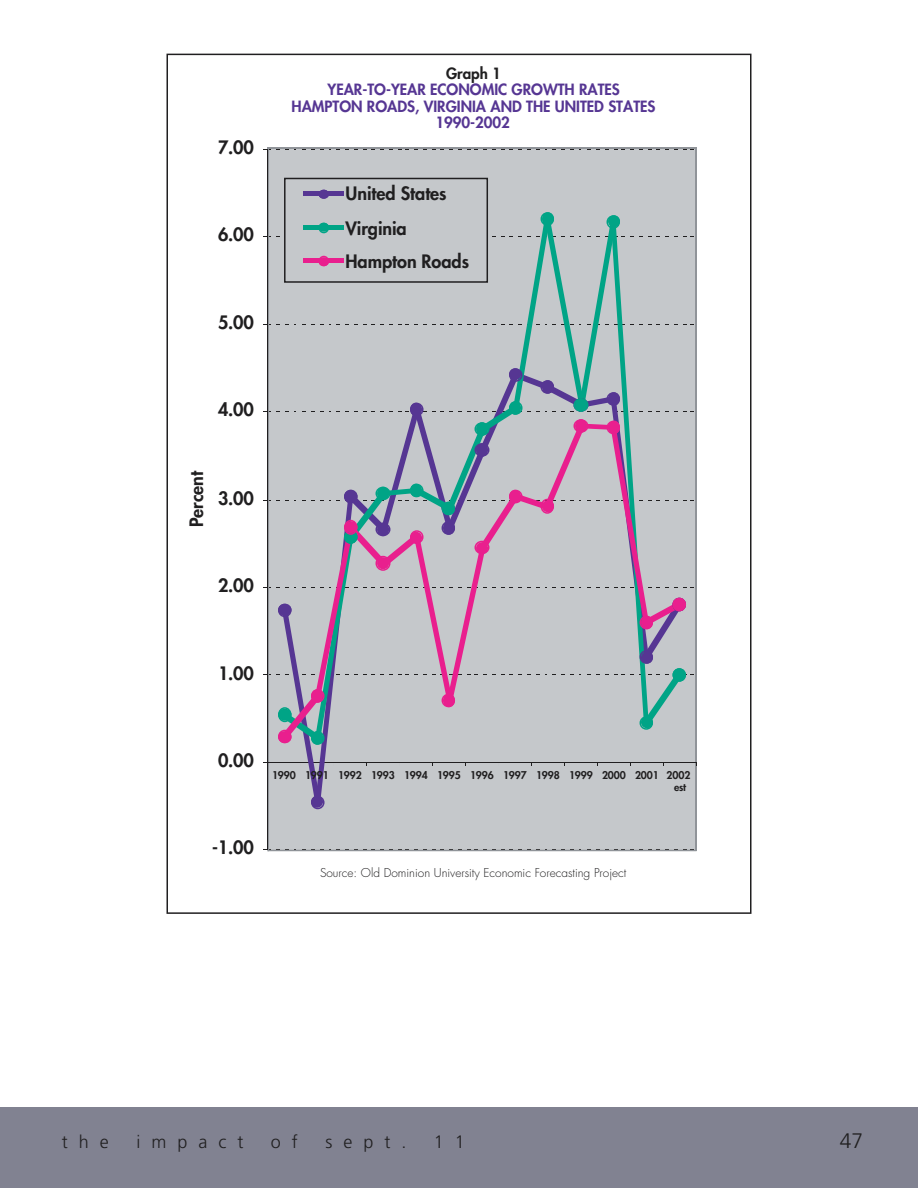
<style>
.page{position:relative;width:918px;height:1188px;background:#fff}
.page>*{position:absolute;margin:0;border:0;box-sizing:border-box;transform-origin:0 0}
.t1{font:300 21px "Frutiger";color:#201f20}
.t2{font:800 18px/33.8px "Futura";color:#201f20}
.t3{font:300 18px "Frutiger";letter-spacing:.61em;color:#201f20}
.t4{font:800 15.15px/16.5px "Futura";color:#563693;text-align:center}
.t5{font:800 15.15px "Futura";color:#201f20}
.t6{font:300 11.85px "Futura";color:#201f20}
.t7{font:800 10.5px/12px "Futura";letter-spacing:-.01em;color:#201f20}
</style>
<div class="page">
<div style="left:0;top:1108px;width:918px;height:80px;background:#818291"></div>
<svg style="left:268px;top:148px;width:429px;height:703px;background:#bdbfc5"></svg>
<div style="left:278px;top:604px;width:14px;height:12px;background:#563693;border-radius:50%"></div>
<div style="left:278px;top:604px;width:14px;height:13px;border:2px solid #563693;border-radius:50%"></div>
<div style="left:311px;top:796px;width:12px;height:12px;background:#563693;border-radius:50%"></div>
<div style="left:311px;top:796px;width:14px;height:13px;border:2px solid #563693;border-radius:50%"></div>
<div style="left:344px;top:490px;width:14px;height:13px;background:#563693;border-radius:50%"></div>
<div style="left:344px;top:490px;width:14px;height:13px;border:2px solid #563693;border-radius:50%"></div>
<div style="left:377px;top:523px;width:12px;height:13px;background:#563693;border-radius:50%"></div>
<div style="left:375px;top:523px;width:15px;height:13px;border:2px solid #563693;border-radius:50%"></div>
<div style="left:410px;top:403px;width:12px;height:13px;background:#563693;border-radius:50%"></div>
<div style="left:410px;top:403px;width:14px;height:13px;border:2px solid #563693;border-radius:50%"></div>
<div style="left:443px;top:521px;width:12px;height:14px;background:#563693;border-radius:50%"></div>
<div style="left:442px;top:521px;width:13px;height:14px;border:2px solid #563693;border-radius:50%"></div>
<div style="left:476px;top:443px;width:12px;height:14px;background:#563693;border-radius:50%"></div>
<div style="left:474px;top:443px;width:15px;height:14px;border:2px solid #563693;border-radius:50%"></div>
<div style="left:509px;top:368px;width:12px;height:12px;background:#563693;border-radius:50%"></div>
<div style="left:509px;top:368px;width:14px;height:14px;border:2px solid #563693;border-radius:50%"></div>
<div style="left:542px;top:380px;width:12px;height:14px;background:#563693;border-radius:50%"></div>
<div style="left:541px;top:380px;width:13px;height:14px;border:2px solid #563693;border-radius:50%"></div>
<div style="left:608px;top:392px;width:12px;height:14px;background:#563693;border-radius:50%"></div>
<div style="left:607px;top:392px;width:13px;height:14px;border:2px solid #563693;border-radius:50%"></div>
<div style="left:641px;top:652px;width:12px;height:12px;background:#563693;border-radius:50%"></div>
<div style="left:640px;top:650px;width:13px;height:14px;border:2px solid #563693;border-radius:50%"></div>
<div style="left:278px;top:709px;width:14px;height:12px;background:#00a486;border-radius:50%"></div>
<div style="left:278px;top:707px;width:14px;height:15px;border:2px solid #00a486;border-radius:50%"></div>
<div style="left:311px;top:731px;width:12px;height:14px;background:#00a486;border-radius:50%"></div>
<div style="left:311px;top:731px;width:14px;height:14px;border:2px solid #00a486;border-radius:50%"></div>
<div style="left:344px;top:530px;width:14px;height:14px;background:#00a486;border-radius:50%"></div>
<div style="left:344px;top:530px;width:14px;height:14px;border:2px solid #00a486;border-radius:50%"></div>
<div style="left:377px;top:487px;width:12px;height:13px;background:#00a486;border-radius:50%"></div>
<div style="left:375px;top:487px;width:15px;height:13px;border:2px solid #00a486;border-radius:50%"></div>
<div style="left:410px;top:484px;width:12px;height:13px;background:#00a486;border-radius:50%"></div>
<div style="left:410px;top:484px;width:14px;height:13px;border:2px solid #00a486;border-radius:50%"></div>
<div style="left:443px;top:502px;width:12px;height:13px;background:#00a486;border-radius:50%"></div>
<div style="left:442px;top:502px;width:13px;height:13px;border:2px solid #00a486;border-radius:50%"></div>
<div style="left:476px;top:422px;width:12px;height:14px;background:#00a486;border-radius:50%"></div>
<div style="left:474px;top:422px;width:15px;height:14px;border:2px solid #00a486;border-radius:50%"></div>
<div style="left:509px;top:401px;width:12px;height:14px;background:#00a486;border-radius:50%"></div>
<div style="left:509px;top:401px;width:14px;height:14px;border:2px solid #00a486;border-radius:50%"></div>
<div style="left:542px;top:212px;width:12px;height:14px;background:#00a486;border-radius:50%"></div>
<div style="left:541px;top:212px;width:13px;height:14px;border:2px solid #00a486;border-radius:50%"></div>
<div style="left:575px;top:398px;width:12px;height:14px;background:#00a486;border-radius:50%"></div>
<div style="left:573px;top:398px;width:15px;height:14px;border:2px solid #00a486;border-radius:50%"></div>
<div style="left:608px;top:215px;width:12px;height:12px;background:#00a486;border-radius:50%"></div>
<div style="left:607px;top:215px;width:13px;height:14px;border:2px solid #00a486;border-radius:50%"></div>
<div style="left:641px;top:716px;width:12px;height:12px;background:#00a486;border-radius:50%"></div>
<div style="left:640px;top:716px;width:13px;height:14px;border:2px solid #00a486;border-radius:50%"></div>
<div style="left:673px;top:668px;width:13px;height:14px;background:#00a486;border-radius:50%"></div>
<div style="left:673px;top:668px;width:13px;height:14px;border:2px solid #00a486;border-radius:50%"></div>
<div style="left:278px;top:731px;width:14px;height:12px;background:#e91f8e;border-radius:50%"></div>
<div style="left:278px;top:730px;width:14px;height:13px;border:2px solid #e91f8e;border-radius:50%"></div>
<div style="left:311px;top:689px;width:12px;height:14px;background:#e91f8e;border-radius:50%"></div>
<div style="left:311px;top:689px;width:14px;height:14px;border:2px solid #e91f8e;border-radius:50%"></div>
<div style="left:344px;top:521px;width:14px;height:12px;background:#e91f8e;border-radius:50%"></div>
<div style="left:344px;top:520px;width:14px;height:15px;border:2px solid #e91f8e;border-radius:50%"></div>
<div style="left:377px;top:557px;width:12px;height:12px;background:#e91f8e;border-radius:50%"></div>
<div style="left:375px;top:556px;width:15px;height:15px;border:2px solid #e91f8e;border-radius:50%"></div>
<div style="left:410px;top:532px;width:12px;height:12px;background:#e91f8e;border-radius:50%"></div>
<div style="left:410px;top:530px;width:14px;height:14px;border:2px solid #e91f8e;border-radius:50%"></div>
<div style="left:443px;top:694px;width:12px;height:13px;background:#e91f8e;border-radius:50%"></div>
<div style="left:442px;top:694px;width:13px;height:13px;border:2px solid #e91f8e;border-radius:50%"></div>
<div style="left:476px;top:542px;width:12px;height:12px;background:#e91f8e;border-radius:50%"></div>
<div style="left:474px;top:541px;width:15px;height:13px;border:2px solid #e91f8e;border-radius:50%"></div>
<div style="left:509px;top:490px;width:12px;height:13px;background:#e91f8e;border-radius:50%"></div>
<div style="left:509px;top:490px;width:14px;height:13px;border:2px solid #e91f8e;border-radius:50%"></div>
<div style="left:542px;top:500px;width:12px;height:12px;background:#e91f8e;border-radius:50%"></div>
<div style="left:541px;top:499px;width:13px;height:15px;border:2px solid #e91f8e;border-radius:50%"></div>
<div style="left:575px;top:419px;width:12px;height:14px;background:#e91f8e;border-radius:50%"></div>
<div style="left:573px;top:419px;width:15px;height:14px;border:2px solid #e91f8e;border-radius:50%"></div>
<div style="left:608px;top:421px;width:12px;height:13px;background:#e91f8e;border-radius:50%"></div>
<div style="left:607px;top:421px;width:13px;height:13px;border:2px solid #e91f8e;border-radius:50%"></div>
<div style="left:641px;top:616px;width:12px;height:13px;background:#e91f8e;border-radius:50%"></div>
<div style="left:640px;top:616px;width:13px;height:13px;border:2px solid #e91f8e;border-radius:50%"></div>
<div style="left:673px;top:598px;width:13px;height:13px;background:#e91f8e;border-radius:50%"></div>
<div style="left:673px;top:598px;width:13px;height:13px;border:2px solid #e91f8e;border-radius:50%"></div>
<div style="left:284px;top:178px;width:204px;height:105px;background:#c5c8cb"></div>
<div style="left:284px;top:178px;width:204px;height:105px;border:2px solid #201f20"></div>
<div style="left:304px;top:191px;width:40px;height:5px;background:#563693"></div>
<div style="left:319px;top:190px;width:10px;height:9px;border:2px solid #563693;border-radius:50%"></div>
<hr style="left:304px;top:226px;width:40px;height:4px;background:#00a486">
<div style="left:319px;top:223px;width:10px;height:10px;border:2px solid #00a486;border-radius:50%"></div>
<hr style="left:304px;top:259px;width:40px;height:4px;background:#e91f8e">
<div style="left:319px;top:256px;width:10px;height:10px;border:2px solid #e91f8e;border-radius:50%"></div>
<p class="t2" style="left:218px;top:132px;width:37px">7.00</p>
<p class="t2" style="left:218px;top:219px;width:37px">6.00</p>
<p class="t2" style="left:218px;top:307px;width:37px">5.00</p>
<p class="t2" style="left:218px;top:394px;width:37px">4.00</p>
<p class="t2" style="left:181px;top:527px;width:58px;rotate:-90deg">Percent</p>
<p class="t2" style="left:218px;top:483px;width:37px">3.00</p>
<p class="t2" style="left:218px;top:570px;width:37px">2.00</p>
<p class="t5" style="left:446px;top:66px;width:56px">Graph 1</p>
<p class="t4" style="left:292px;top:83px;width:365px">YEAR-TO-YEAR ECONOMIC GROWTH RATES<br>HAMPTON ROADS, VIRGINIA AND THE UNITED STATES<br>1990-2002</p>
<p class="t2" style="left:346px;top:178px;width:125px">United States<br>Virginia<br>Hampton Roads</p>
<p class="t2" style="left:218px;top:658px;width:37px">1.00</p>
<p class="t2" style="left:218px;top:745px;width:37px">0.00</p>
<p class="t2" style="left:212px;top:832px;width:43px">-1.00</p>
<p class="t7" style="left:674px;top:770px;width:18px;text-indent:-402px">1990 1991 1992 1993 1994 1995 1996 1997 1998 1999 2000 2001 2002 est</p>
<p class="t6" style="left:320px;top:867px;width:308px">Source: Old Dominion University Economic Forecasting Project</p>
<p class="t3" style="left:62px;top:1134px;width:49px">the</p>
<p class="t3" style="left:136px;top:1134px;width:109px">impact</p>
<p class="t3" style="left:271px;top:1134px;width:29px">o f</p>
<p class="t3" style="left:325px;top:1134px;width:83px">sept.</p>
<p class="t3" style="left:434px;top:1134px;width:33px">1 1</p>
<h1 class="t1" style="left:840px;top:1133px;width:25px">47</h1>
</div>
